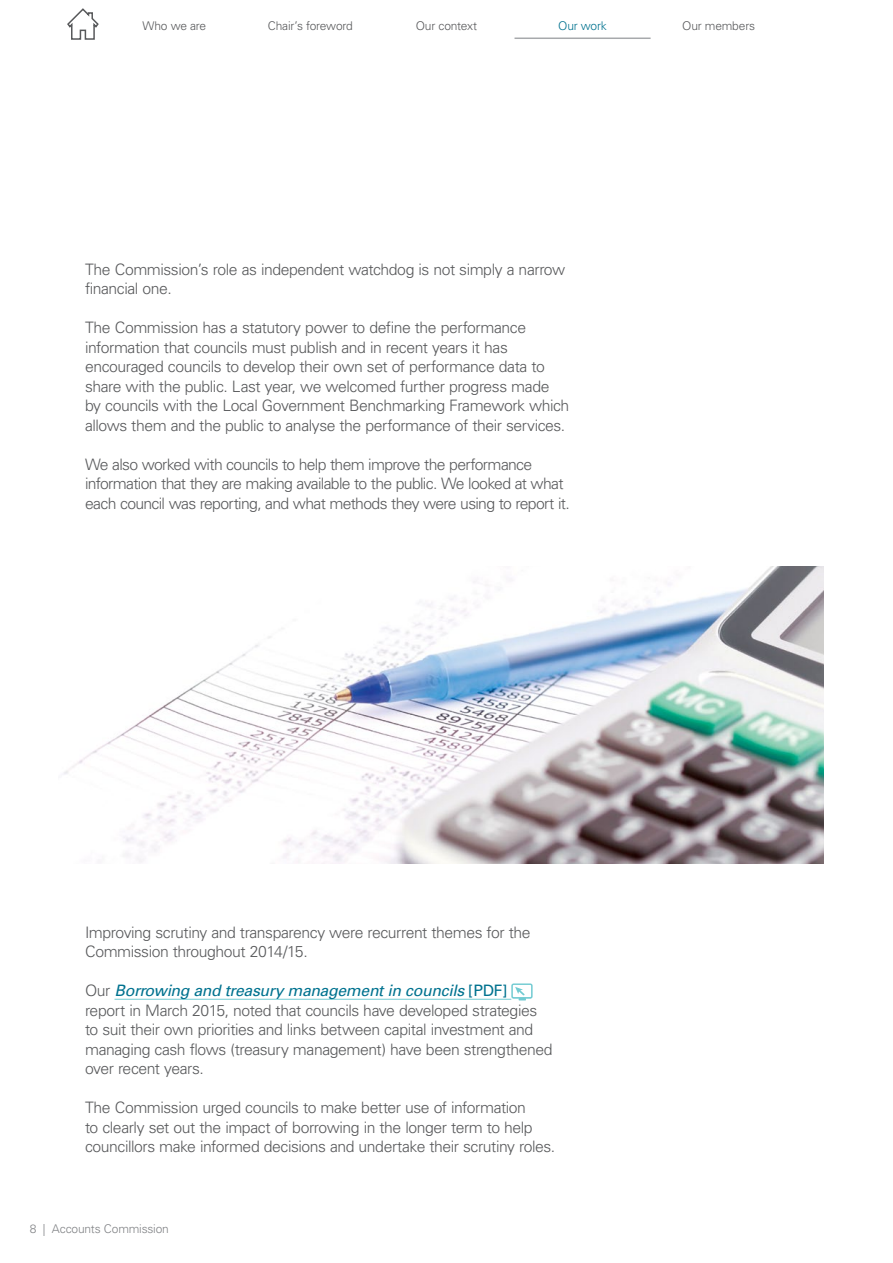
<style>
.page{position:relative;width:893px;height:1263px;background:#fff}
.page>*{position:absolute;margin:0;border:0;box-sizing:border-box;transform-origin:0 0}
.AR-Body_text{font:300 15.75px/19.5px "Univers";letter-spacing:-.03em;color:#58595b}
.t1{font:300 12px "Univers";letter-spacing:-.015em;color:#58595b}
.t2{font:300 12px "Univers";letter-spacing:-.015em;color:#808285}
.t3{font:300 12px "Univers";letter-spacing:-.015em;color:#00728f}
.s1{font-weight:400;font-style:italic;color:#00728f}
.s2{font-weight:400;color:#00728f}
</style>
<div class="page">
<hr style="left:514px;top:38px;width:137px;height:1px;background:#a7a9ac">
<img style="left:63px;top:566px;width:761px;height:298px">
<hr style="left:115px;top:999px;width:396px;height:1px;background:#72cbd2">
<svg style="left:511px;top:983px;width:22px;height:17px"></svg>
<svg style="left:67px;top:8px;width:32px;height:32px"></svg>
<p class="t1" style="left:142px;top:18px;width:65px">Who we are</p>
<p class="t1" style="left:268px;top:18px;width:86px">Chair’s foreword</p>
<p class="t1" style="left:416px;top:18px;width:63px">Our context</p>
<p class="t3" style="left:558px;top:18px;width:50px">Our work</p>
<p class="t1" style="left:682px;top:18px;width:75px">Our members</p>
<p class="AR-Body_text" style="left:85px;top:259px;width:482px">The Commission’s role as independent watchdog is not simply a narrow financial one.</p>
<p class="AR-Body_text" style="left:85px;top:318px;width:486px">The Commission has a statutory power to define the performance information that councils must publish and in recent years it has encouraged councils to develop their own set of performance data to share with the public. Last year, we welcomed further progress made by councils with the Local Government Benchmarking Framework which allows them and the public to analyse the performance of their services.</p>
<p class="AR-Body_text" style="left:85px;top:454px;width:486px">We also worked with councils to help them improve the performance information that they are making available to the public. We looked at what each council was reporting, and what methods they were using to report it.</p>
<p class="AR-Body_text" style="left:85px;top:922px;width:447px">Improving scrutiny and transparency were recurrent themes for the<br>Commission throughout 2014/15.</p>
<p class="AR-Body_text" style="left:85px;top:981px;width:469px">Our <span class="s1">Borrowing and treasury management in councils</span> <span class="s2">[PDF]<br></span>report in March 2015, noted that councils have developed strategies to suit their own priorities and links between capital investment and managing cash flows (treasury management) have been strengthened over recent years.</p>
<p class="AR-Body_text" style="left:85px;top:1098px;width:472px">The Commission urged councils to make better use of information<br>to clearly set out the impact of borrowing in the longer term to help councillors make informed decisions and undertake their scrutiny roles.</p>
<p class="t2" style="left:30px;top:1222px;width:141px">8 | Accounts Commission</p>
</div>
